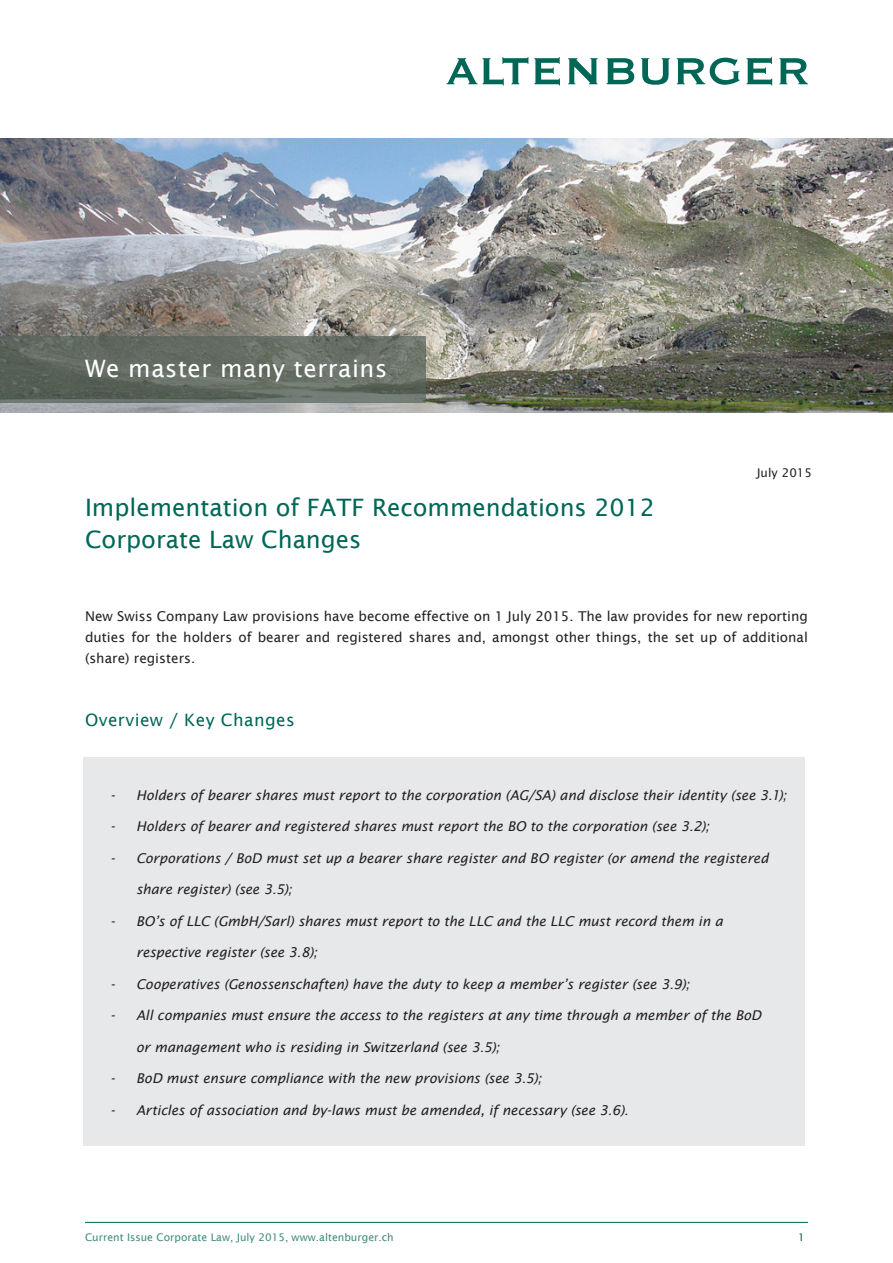
<style>
.page{position:relative;width:893px;height:1263px;background:#fff}
.page>*{position:absolute;margin:0;border:0;box-sizing:border-box;transform-origin:0 0}
.Übertitel{font:24px "Lucida Sans";color:#006756}
.Corporate_Text{font:24px "Lucida Sans";letter-spacing:.025em;color:#fff}
.Titel{font:17.1px "Lucida Sans";letter-spacing:.025em;color:#006756}
.text_Aufzählung_1__L{font:italic 13.5px "Lucida Sans";letter-spacing:-.005em;color:#231f20}
.text_ohne_silbentren{font:13.5px/21px "Lucida Sans";color:#231f20;text-align:justify}
.text_Einzug_7{font:italic 13.5px "Lucida Sans";letter-spacing:-.005em;color:#231f20}
.datum{font:12px "Lucida Sans";letter-spacing:.005em;color:#231f20}
.Fusszeile{font:10.5px "Lucida Sans";color:#3f8a7d}
.Titel-2{font:10.5px "Lucida Sans";color:#006756}
</style>
<div class="page">
<hr style="left:85px;top:1222px;width:723px;height:1px;background:#006756">
<div style="left:83px;top:758px;width:722px;height:388px;background:#e6e8e9"></div>
<svg style="left:446px;top:57px;width:82px;height:29px"></svg>
<svg style="left:534px;top:57px;width:26px;height:29px"></svg>
<svg style="left:568px;top:58px;width:30px;height:26px"></svg>
<svg style="left:606px;top:58px;width:28px;height:26px"></svg>
<svg style="left:641px;top:58px;width:29px;height:27px"></svg>
<svg style="left:677px;top:58px;width:62px;height:27px"></svg>
<svg style="left:746px;top:57px;width:26px;height:29px"></svg>
<svg style="left:779px;top:58px;width:29px;height:26px"></svg>
<img style="left:0;top:138px;width:893px;height:274px">
<svg style="left:0;top:336px;width:425px;height:66px;background:#636c63"></svg>
<p class="Corporate_Text" style="left:85px;top:355px;width:304px">We master many terrains</p>
<p class="Übertitel" style="left:85px;top:494px;width:572px">Implementation of FATF Recommendations 2012</p>
<p class="Übertitel" style="left:85px;top:525px;width:278px">Corporate Law Changes</p>
<p class="datum" style="left:757px;top:466px;width:57px">July 2015</p>
<p class="text_ohne_silbentren" style="left:85px;top:606px;width:724px">New Swiss Company Law provisions have become effective on 1 July 2015. The law provides for new reporting duties for the holders of bearer and registered shares and, amongst other things, the set up of additional (share) registers.</p>
<p class="Titel" style="left:85px;top:710px;width:211px">Overview / Key Changes</p>
<p class="text_Einzug_7" style="left:111px;top:787px;width:678px">- Holders of bearer shares must report to the corporation (AG/SA) and disclose their identity (see 3.1);</p>
<p class="text_Aufzählung_1__L" style="left:111px;top:818px;width:600px">- Holders of bearer and registered shares must report the BO to the corporation (see 3.2);</p>
<p class="text_Aufzählung_1__L" style="left:111px;top:850px;width:660px">- Corporations / BoD must set up a bearer share register and BO register (or amend the registered</p>
<p class="text_Aufzählung_1__L" style="left:136px;top:881px;width:158px">share register) (see 3.5);</p>
<p class="text_Aufzählung_1__L" style="left:111px;top:913px;width:614px">- BO’s of LLC (GmbH/Sarl) shares must report to the LLC and the LLC must record them in a</p>
<p class="text_Aufzählung_1__L" style="left:136px;top:944px;width:183px">respective register (see 3.8);</p>
<p class="text_Aufzählung_1__L" style="left:111px;top:976px;width:581px">- Cooperatives (Genossenschaften) have the duty to keep a member’s register (see 3.9);</p>
<p class="text_Aufzählung_1__L" style="left:111px;top:1007px;width:652px">- All companies must ensure the access to the registers at any time through a member of the BoD</p>
<p class="text_Aufzählung_1__L" style="left:136px;top:1039px;width:365px">or management who is residing in Switzerland (see 3.5);</p>
<p class="text_Aufzählung_1__L" style="left:111px;top:1070px;width:433px">- BoD must ensure compliance with the new provisions (see 3.5);</p>
<p class="text_Aufzählung_1__L" style="left:111px;top:1102px;width:519px">- Articles of association and by-laws must be amended, if necessary (see 3.6).</p>
<p class="Fusszeile" style="left:85px;top:1231px;width:310px">Current Issue Corporate Law, July 2015, www.altenburger.ch</p>
<p class="Titel-2" style="left:798px;top:1231px;width:8px">1</p>
</div>
